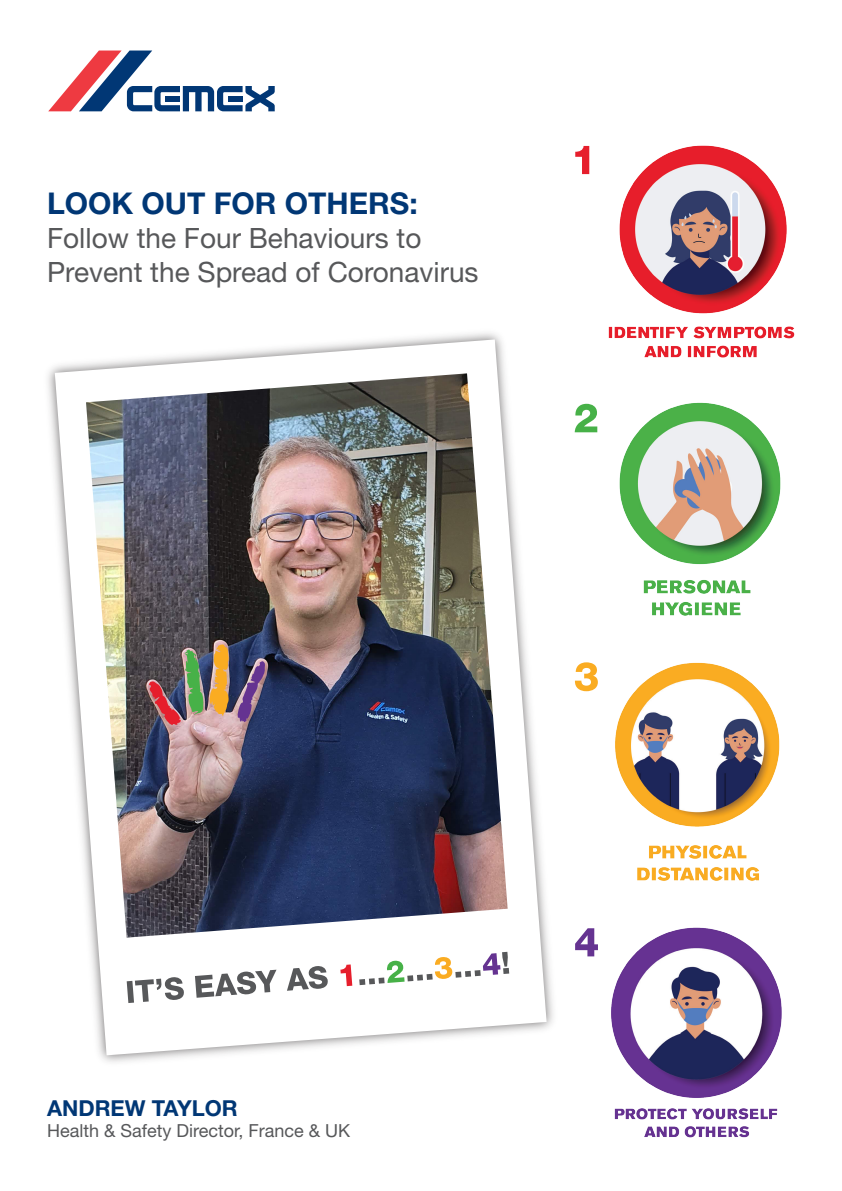
<style>
.page{position:relative;width:842px;height:1191px;background:#fff}
.page>*{position:absolute;margin:0;border:0;box-sizing:border-box;transform-origin:0 0}
.t1{font:700 30px "Helvetica Neue LT Std";color:#013775}
.t2{font:28px/33.6px "Helvetica Neue LT Std";color:#57585a}
.t3{font:700 22px "Helvetica Neue LT Std";color:#013775}
.t4{font:18px "Helvetica Neue LT Std";color:#57585a}
</style>
<div class="page">
<img style="left:619px;top:437px;width:162px;height:128px">
<img style="left:584px;top:580px;width:196px;height:247px">
<img style="left:574px;top:145px;width:221px;height:292px">
<img style="left:587px;top:845px;width:195px;height:293px">
<svg style="left:48px;top:51px;width:227px;height:60px"></svg>
<img style="left:48px;top:333px;width:506px;height:729px">
<svg style="left:55px;top:339px;width:492px;height:716px"></svg>
<img style="left:86px;top:373px;width:422px;height:564px">
<img style="left:149px;top:644px;width:80px;height:81px">
<svg style="left:237px;top:661px;width:28px;height:62px;background:#645181"></svg>
<svg style="left:127px;top:977px;width:57px;height:26px"></svg>
<svg style="left:195px;top:969px;width:81px;height:28px"></svg>
<svg style="left:287px;top:965px;width:41px;height:25px"></svg>
<svg style="left:340px;top:964px;width:12px;height:22px"></svg>
<svg style="left:359px;top:951px;width:150px;height:34px"></svg>
<svg style="left:575px;top:928px;width:23px;height:28px"></svg>
<svg style="left:574px;top:662px;width:24px;height:29px"></svg>
<svg style="left:575px;top:146px;width:14px;height:28px"></svg>
<svg style="left:575px;top:404px;width:22px;height:28px"></svg>
<p class="t1" style="left:47px;top:185px;width:372px">LOOK OUT FOR OTHERS:</p>
<p class="t2" style="left:47px;top:221px;width:433px">Follow the Four Behaviours to<br>Prevent the Spread of Coronavirus</p>
<p class="t3" style="left:47px;top:1094px;width:192px">ANDREW TAYLOR</p>
<p class="t4" style="left:47px;top:1120px;width:305px">Health &amp; Safety Director, France &amp; UK</p>
</div>
